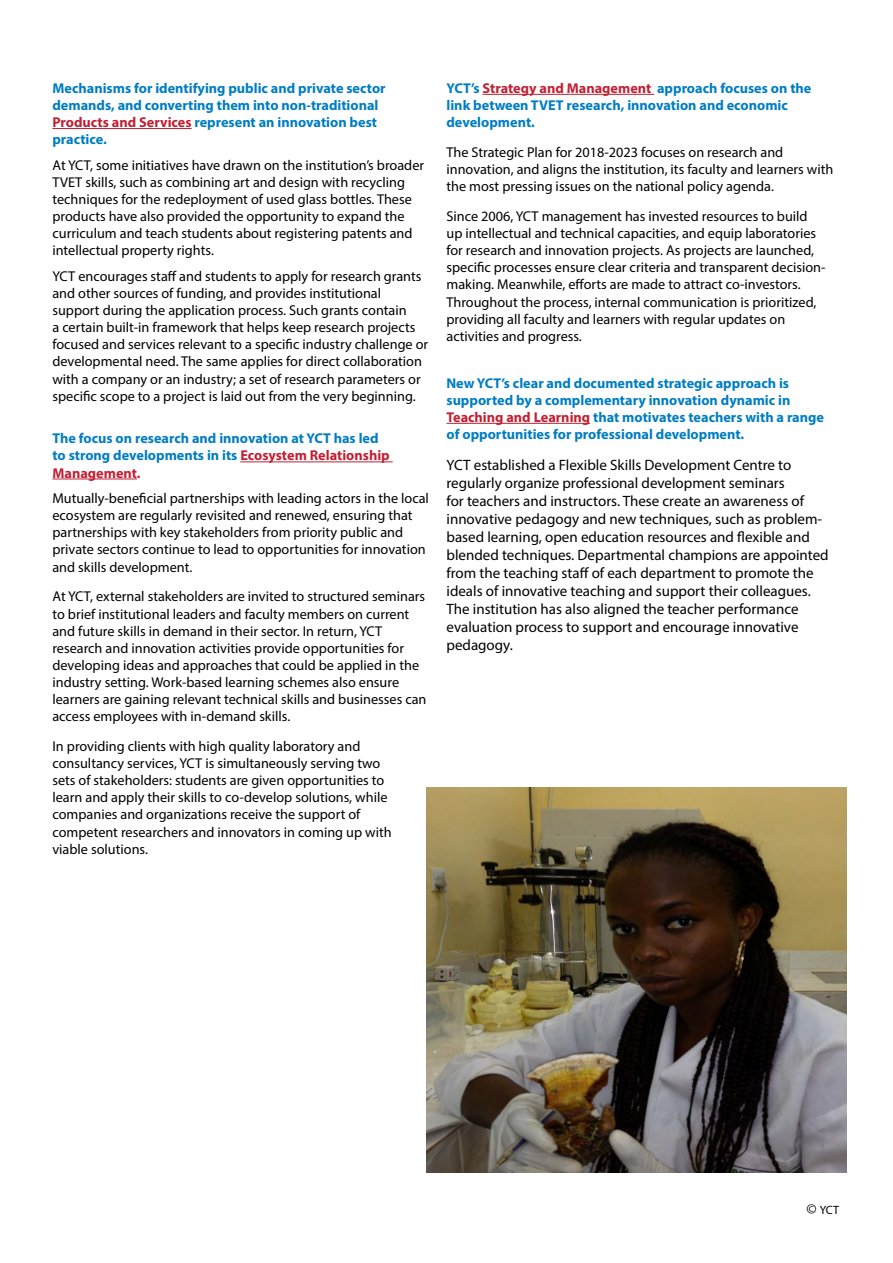
<style>
.page{position:relative;width:893px;height:1263px;background:#fff}
.page>*{position:absolute;margin:0;border:0;box-sizing:border-box;transform-origin:0 0}
.t1{font:15px/18px "Myriad Pro";color:#000}
.t2{font:14.25px/17.1px "Myriad Pro";color:#000}
.t3{font:700 14.25px/17.1px "Myriad Pro";color:#007dc3}
.t4{font:12px "Myriad Pro";color:#000}
.s1{color:#c22033}
.s2{font-size:15px}
</style>
<div class="page">
<hr style="left:52px;top:128px;width:140px;height:1px;background:#c22033">
<hr style="left:240px;top:461px;width:153px;height:1px;background:#c22033">
<hr style="left:52px;top:479px;width:85px;height:1px;background:#c22033">
<hr style="left:483px;top:94px;width:171px;height:1px;background:#c22033">
<hr style="left:446px;top:423px;width:144px;height:1px;background:#c22033">
<img style="left:426px;top:787px;width:420px;height:385px">
<p class="t3" style="left:52px;top:79px;width:335px">Mechanisms for identifying public and private sector demands, and converting them into non-traditional <span class="s1">Products and Services</span> represent an innovation best practice.</p>
<p class="t2" style="left:52px;top:156px;width:373px">At YCT, some initiatives have drawn on the institution’s broader TVET skills, such as combining art and design with recycling techniques for the redeployment of used glass bottles. These products have also provided the opportunity to expand the curriculum and teach students about registering patents and intellectual property rights.</p>
<p class="t2" style="left:52px;top:267px;width:377px">YCT encourages staff and students to apply for research grants and other sources of funding, and provides institutional support during the application process. Such grants contain<br>a certain built-in framework that helps keep research projects focused and services relevant to a specific industry challenge or developmental need. The same applies for direct collaboration with a company or an industry; a set of research parameters or specific scope to a project is laid out from the very beginning.</p>
<p class="t3" style="left:52px;top:429px;width:339px">The focus on research and innovation at YCT has led to strong developments in its <span class="s1">Ecosystem Relationship<br>Management.</span></p>
<p class="t2" style="left:52px;top:490px;width:378px">Mutually-beneficial partnerships with leading actors in the local ecosystem are regularly revisited and renewed, ensuring that partnerships with key stakeholders from priority public and private sectors continue to lead to opportunities for innovation and skills development.</p>
<p class="t2" style="left:52px;top:588px;width:376px">At YCT, external stakeholders are invited to structured seminars to brief institutional leaders and faculty members on current and future skills in demand in their sector. In return, YCT research and innovation activities provide opportunities for developing ideas and approaches that could be applied in the industry setting. Work-based learning schemes also ensure learners are gaining relevant technical skills and businesses can access employees with in-demand skills.</p>
<p class="t2" style="left:52px;top:737px;width:341px">In providing clients with high quality laboratory and consultancy services, YCT is simultaneously serving two sets of stakeholders: students are given opportunities to learn and apply their skills to co-develop solutions, while companies and organizations receive the support of competent researchers and innovators in coming up with viable solutions.</p>
<p class="t3" style="left:446px;top:79px;width:366px">YCT’s <span class="s1">Strategy and Management</span> approach focuses on the link between TVET research, innovation and economic development.</p>
<p class="t2" style="left:446px;top:143px;width:388px">The Strategic Plan for 2018-2023 focuses on research and innovation, and aligns the institution, its faculty and learners with the most pressing issues on the national policy agenda.</p>
<p class="t2" style="left:446px;top:207px;width:381px">Since 2006, YCT management has invested resources to build up intellectual and technical capacities, and equip laboratories for research and innovation projects. As projects are launched, specific processes ensure clear criteria and transparent decision&shy;making. Meanwhile, efforts are made to attract co-investors.<br>Throughout the process, internal communication is prioritized, providing all faculty and learners with regular updates on activities and progress.</p>
<p class="t3" style="left:446px;top:374px;width:379px">New YCT’s clear and documented strategic approach is supported by a complementary innovation dynamic in <span class="s1">Teaching and Learning</span> that motivates teachers with a range of opportunities for professional development.</p>
<p class="t1" style="left:446px;top:455px;width:384px">YCT established a Flexible Skills Development Centre to regularly organize professional development seminars<br>for teachers and instructors. These create an awareness of innovative pedagogy and new techniques, such as problem&shy;based learning, open education resources and flexible and blended techniques. Departmental champions are appointed from the teaching staff of each department to promote the ideals of innovative teaching and support their colleagues.<br>The institution has also aligned the teacher performance evaluation process to support and encourage innovative pedagogy.</p>
<p class="t4" style="left:806px;top:1202px;width:34px"><span class="s2">©</span> YCT</p>
</div>
